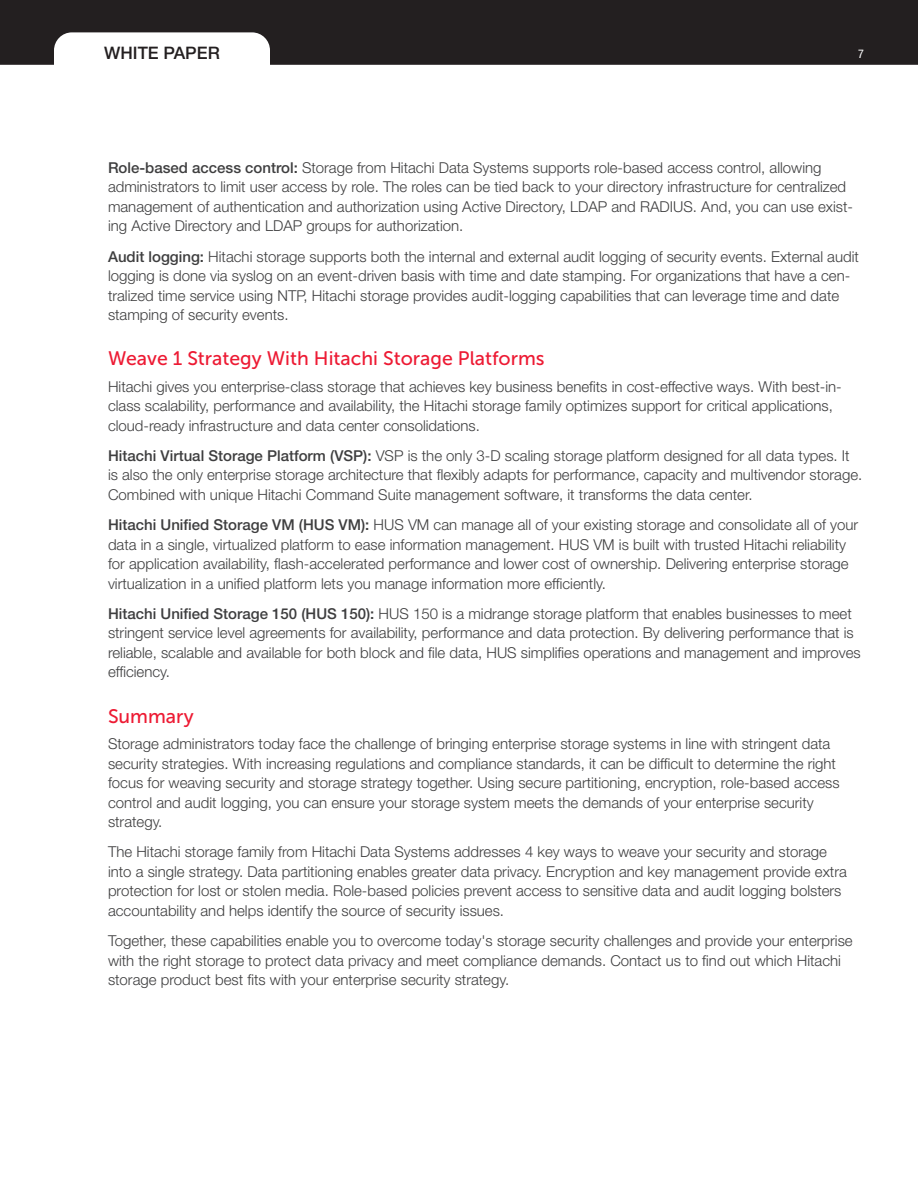
<style>
.page{position:relative;width:918px;height:1188px;background:#fff}
.page>*{position:absolute;margin:0;border:0;box-sizing:border-box;transform-origin:0 0}
.t1{font:19.5px "Museo Sans 500";color:#ed1a33}
.t2{font:500 17.25px "Helvetica Neue LT Std";color:#231f20}
.t3{font:300 15px/19.5px "Helvetica Neue LT Std";color:#3e3e3f}
.t4{font:condensed 12px "Helvetica Neue LT Std";color:#fff}
.s1{font-weight:500}
</style>
<div class="page">
<svg style="left:0;top:0;width:918px;height:65px;background:#3d393a"></svg>
<p class="t2" style="left:104px;top:42px;width:117px">WHITE PAPER</p>
<p class="t4" style="left:858px;top:47px;width:7px">7</p>
<p class="t3" style="left:108px;top:157px;width:747px"><span class="s1">Role-based access control:</span> Storage from Hitachi Data Systems supports role-based access control, allowing administrators to limit user access by role. The roles can be tied back to your directory infrastructure for centralized management of authentication and authorization using Active Directory, LDAP and RADIUS. And, you can use exist&shy;ing Active Directory and LDAP groups for authorization.</p>
<p class="t3" style="left:108px;top:246px;width:752px"><span class="s1">Audit logging:</span> Hitachi storage supports both the internal and external audit logging of security events. External audit logging is done via syslog on an event-driven basis with time and date stamping. For organizations that have a cen&shy;tralized time service using NTP, Hitachi storage provides audit-logging capabilities that can leverage time and date stamping of security events.</p>
<h1 class="t1" style="left:108px;top:348px;width:438px">Weave 1 Strategy With H itachi Storage Platforms</h1>
<p class="t3" style="left:108px;top:376px;width:735px">Hitachi gives you enterprise-class storage that achieves key business benefits in cost-effective ways. With best-in&shy;class scalability, performance and availability, the Hitachi storage family optimizes support for critical applications, cloud-ready infrastructure and data center consolidations.</p>
<p class="t3" style="left:108px;top:445px;width:756px"><span class="s1">Hitachi Virtual Storage Platform (VSP):</span> VSP is the only 3-D scaling storage platform designed for all data types. It is also the only enterprise storage architecture that flexibly adapts for performance, capacity and multivendor storage.<br>Combined with unique Hitachi Command Suite management software, it transforms the data center.</p>
<p class="t3" style="left:108px;top:515px;width:752px"><span class="s1">Hitachi Unified Storage VM (HUS VM):</span> HUS VM can manage all of your existing storage and consolidate all of your data in a single, virtualized platform to ease information management. HUS VM is built with trusted Hitachi reliability for application availability, flash-accelerated performance and lower cost of ownership. Delivering enterprise storage virtualization in a unified platform lets you manage information more efficiently.</p>
<p class="t3" style="left:108px;top:604px;width:754px"><span class="s1">Hitachi Unified Storage 150 (HUS 150):</span> HUS 150 is a midrange storage platform that enables businesses to meet stringent service level agreements for availability, performance and data protection. By delivering performance that is reliable, scalable and available for both block and file data, HUS simplifies operations and management and improves efficiency.</p>
<h1 class="t1" style="left:108px;top:705px;width:87px">Summary</h1>
<p class="t3" style="left:108px;top:734px;width:733px">Storage administrators today face the challenge of bringing enterprise storage systems in line with stringent data security strategies. With increasing regulations and compliance standards, it can be difficult to determine the right focus for weaving security and storage strategy together. Using secure partitioning, encryption, role-based access control and audit logging, you can ensure your storage system meets the demands of your enterprise security strategy.</p>
<p class="t3" style="left:108px;top:842px;width:740px">The Hitachi storage family from Hitachi Data Systems addresses 4 key ways to weave your security and storage into a single strategy. Data partitioning enables greater data privacy. Encryption and key management provide extra protection for lost or stolen media. Role-based policies prevent access to sensitive data and audit logging bolsters accountability and helps identify the source of security issues.</p>
<p class="t3" style="left:108px;top:931px;width:746px">Together, these capabilities enable you to overcome today's storage security challenges and provide your enterprise with the right storage to protect data privacy and meet compliance demands. Contact us to find out which Hitachi storage product best fits with your enterprise security strategy.</p>
</div>
